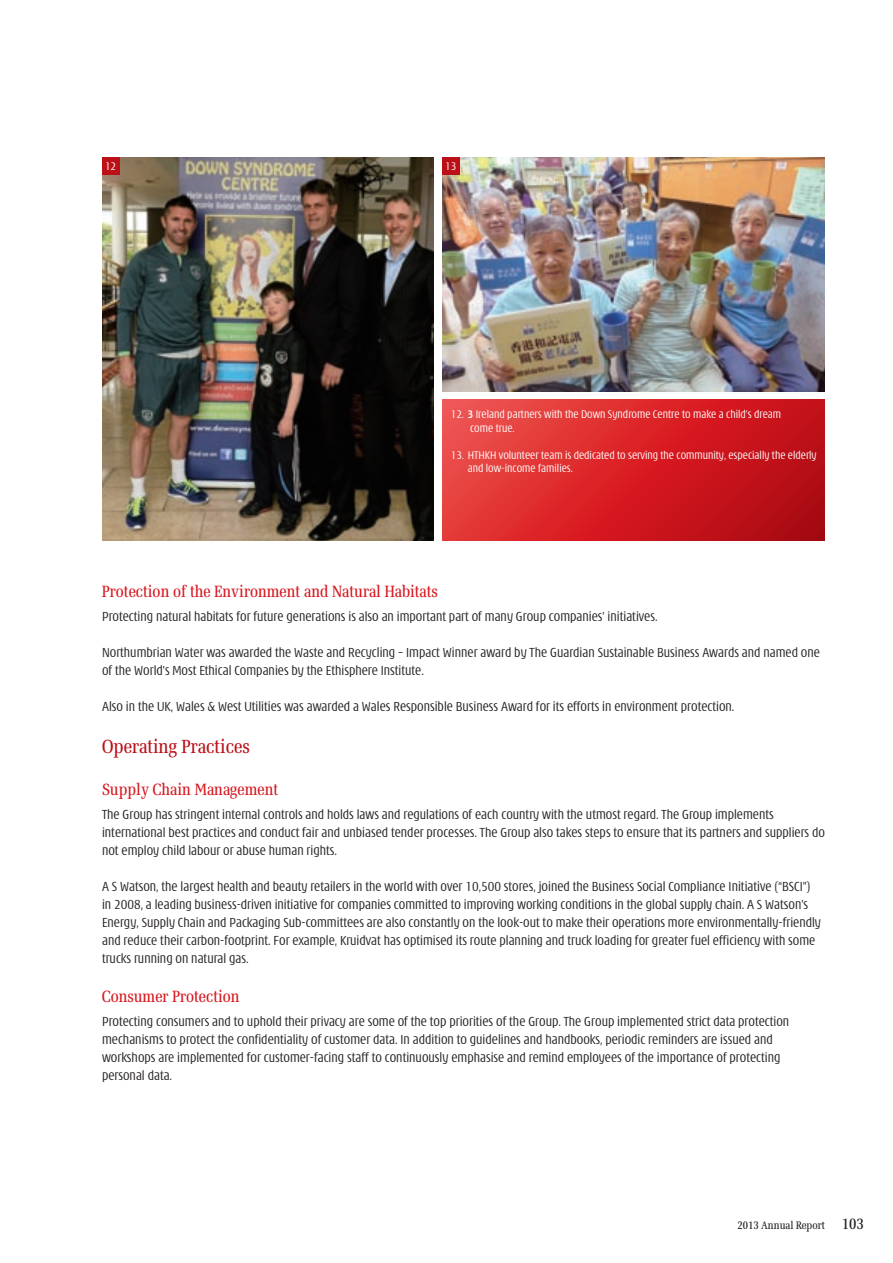
<style>
.page{position:relative;width:893px;height:1263px;background:#fff}
.page>*{position:absolute;margin:0;border:0;box-sizing:border-box;transform-origin:0 0}
.t1{font:21px "Verona";color:#bb1018}
.t2{font:18px "Verona";color:#d7171f}
.t3{font:300 condensed 14.25px/18px "Modena";color:#231f20}
.t4{font:300 condensed 12px/13.5px "Modena";color:#fff}
.t5{font:12px "Verona";color:#231f20}
.s1{font-weight:700}
.s2{font-size:16.5px}
</style>
<div class="page">
<svg style="left:442px;top:400px;width:383px;height:140px;background:#d32428"></svg>
<img style="left:102px;top:157px;width:332px;height:383px">
<img style="left:442px;top:157px;width:383px;height:234px">
<div style="left:102px;top:157px;width:17px;height:17px;background:#bb1018"></div>
<div style="left:442px;top:157px;width:17px;height:17px;background:#bb1018"></div>
<p class="t4" style="left:105px;top:160px;width:13px">12</p>
<p class="t4" style="left:445px;top:160px;width:13px">13</p>
<p class="t4" style="left:470px;top:408px;width:312px;text-indent:-19px">12. <span class="s1">3</span> Ireland partners with the Down Syndrome Centre to make a child’s dream come true.</p>
<p class="t4" style="left:468px;top:448px;width:350px;text-indent:-17px">13. HTHKH volunteer team is dedicated to serving the community, especially the elderly and low-income families.</p>
<p class="t2" style="left:102px;top:583px;width:337px">Protection of the Environment and Natural Habitats</p>
<p class="t3" style="left:102px;top:608px;width:557px">Protecting natural habitats for future generations is also an important part of many Group companies’ initiatives.</p>
<p class="t3" style="left:102px;top:644px;width:719px">Northumbrian Water was awarded the Waste and Recycling – Impact Winner award by The Guardian Sustainable Business Awards and named one of the World’s Most Ethical Companies by the Ethisphere Institute.</p>
<p class="t3" style="left:102px;top:698px;width:634px">Also in the UK, Wales &amp; West Utilities was awarded a Wales Responsible Business Award for its efforts in environment protection.</p>
<h1 class="t1" style="left:102px;top:736px;width:149px">Operating Practices</h1>
<p class="t2" style="left:102px;top:781px;width:178px">Supply Chain Management</p>
<p class="t3" style="left:102px;top:806px;width:724px">The Group has stringent internal controls and holds laws and regulations of each country with the utmost regard. The Group implements international best practices and conduct fair and unbiased tender processes. The Group also takes steps to ensure that its partners and suppliers do not employ child labour or abuse human rights.</p>
<p class="t3" style="left:102px;top:878px;width:720px">A S Watson, the largest health and beauty retailers in the world with over 10,500 stores, joined the Business Social Compliance Initiative (“BSCI”) in 2008, a leading business-driven initiative for companies committed to improving working conditions in the global supply chain. A S Watson’s Energy, Supply Chain and Packaging Sub-committees are also constantly on the look-out to make their operations more environmentally-friendly and reduce their carbon-footprint. For example, Kruidvat has optimised its route planning and truck loading for greater fuel efficiency with some trucks running on natural gas.</p>
<p class="t2" style="left:102px;top:988px;width:139px">Consumer Protection</p>
<p class="t3" style="left:102px;top:1013px;width:689px">Protecting consumers and to uphold their privacy are some of the top priorities of the Group. The Group implemented strict data protection mechanisms to protect the confidentiality of customer data. In addition to guidelines and handbooks, periodic reminders are issued and workshops are implemented for customer-facing staff to continuously emphasise and remind employees of the importance of protecting personal data.</p>
<p class="t5" style="left:737px;top:1219px;width:128px">2013 Annual Report <span class="s2">103</span></p>
</div>
